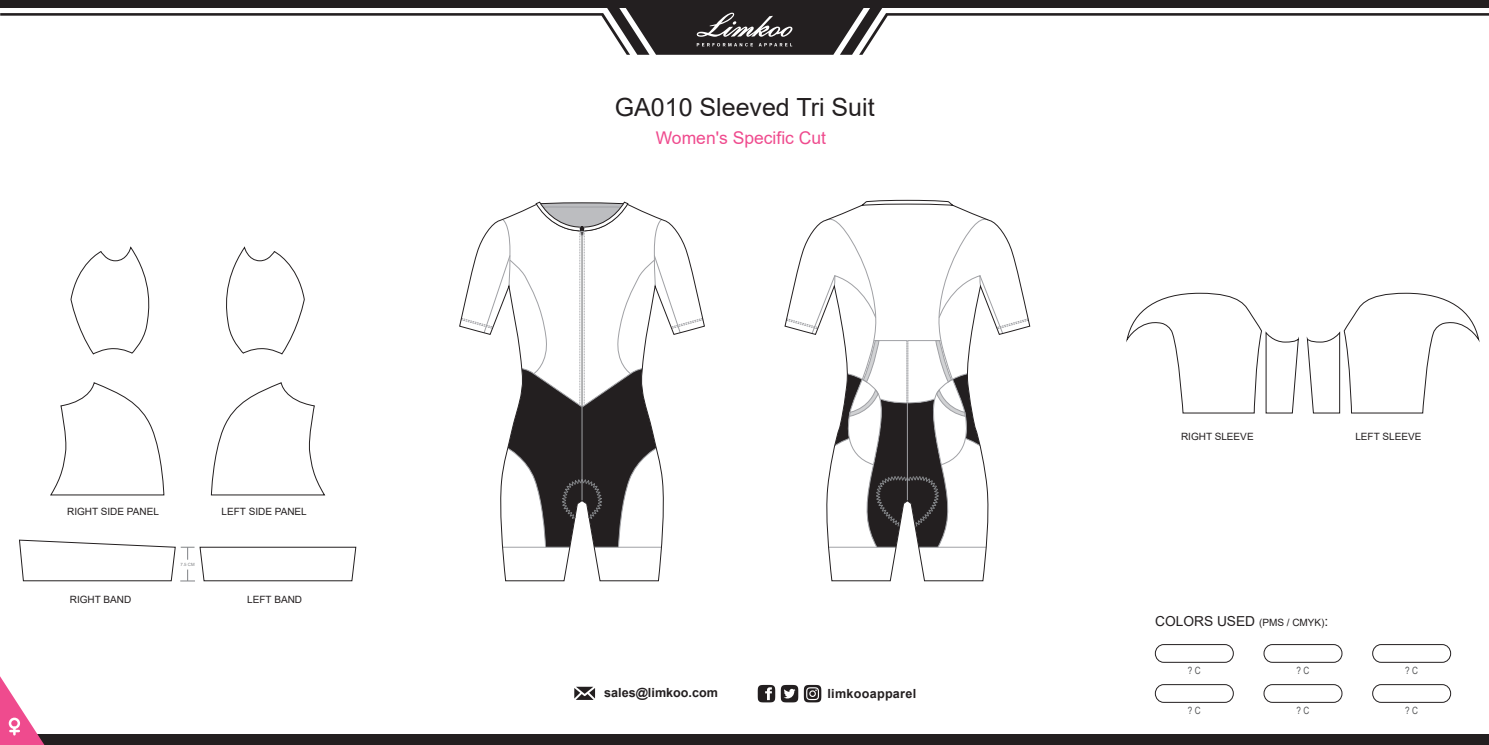
<style>
.page{position:relative;width:1489px;height:745px;background:#fff}
.page>*{position:absolute;margin:0;border:0;box-sizing:border-box;transform-origin:0 0}
.t1{font:25px "Arial";color:#231f20}
.t2{font:17.5px "Arial";color:#ef4b8e}
.t3{font:13.75px "Arial";color:#231f20}
.t4{font:700 12.62px "Arial";color:#231f20}
.t5{font:700 12.62px "Arial";letter-spacing:.02em;color:#231f20}
.t6{font:10px "Arial";color:#231f20}
.t7{font:10px "Arial Narrow";color:#545557}
.t8{font:4.38px "Arial";color:#808285}
.s1{font-size:10px}
</style>
<div class="page">
<svg style="left:19px;top:539px;width:337px;height:42px"></svg>
<svg style="left:785px;top:199px;width:244px;height:381px"></svg>
<svg style="left:459px;top:201px;width:245px;height:379px"></svg>
<svg style="left:70px;top:246px;width:80px;height:109px"></svg>
<svg style="left:50px;top:382px;width:115px;height:113px"></svg>
<svg style="left:226px;top:246px;width:79px;height:109px"></svg>
<svg style="left:211px;top:382px;width:114px;height:113px"></svg>
<svg style="left:1126px;top:292px;width:172px;height:121px"></svg>
<svg style="left:1306px;top:292px;width:173px;height:121px"></svg>
<svg style="left:0;top:7px;width:1488px;height:48px"></svg>
<div style="left:0;top:0;width:1488px;height:7px;background:#231f20"></div>
<div style="left:0;top:733px;width:1488px;height:11px;background:#231f20"></div>
<svg style="left:574px;top:686px;width:21px;height:13px"></svg>
<svg style="left:757px;top:684px;width:64px;height:18px"></svg>
<div style="left:1263px;top:643px;width:79px;height:19px;border:1px solid #231f20;border-radius:9px"></div>
<div style="left:1372px;top:643px;width:78px;height:19px;border:1px solid #231f20;border-radius:9px"></div>
<div style="left:1154px;top:643px;width:79px;height:19px;border:1px solid #231f20;border-radius:9px"></div>
<div style="left:1263px;top:683px;width:79px;height:19px;border:1px solid #231f20;border-radius:9px"></div>
<div style="left:1372px;top:683px;width:78px;height:19px;border:1px solid #231f20;border-radius:9px"></div>
<div style="left:1154px;top:683px;width:79px;height:19px;border:1px solid #231f20;border-radius:9px"></div>
<svg style="left:0;top:676px;width:44px;height:68px"></svg>
<p class="t6" style="left:67px;top:504px;width:93px">RIGHT SIDE PANEL</p>
<p class="t6" style="left:221px;top:504px;width:87px">LEFT SIDE PANEL</p>
<p class="t8" style="left:180px;top:561px;width:16px">7.5 CM</p>
<p class="t6" style="left:70px;top:592px;width:63px">RIGHT BAND</p>
<p class="t6" style="left:247px;top:592px;width:56px">LEFT BAND</p>
<h1 class="t1" style="left:614px;top:90px;width:261px">GA010 Sleeved Tri Suit</h1>
<h2 class="t2" style="left:655px;top:126px;width:172px">Women's Specific Cut</h2>
<p class="t4" style="left:604px;top:683px;width:115px">sales@limkoo.com</p>
<p class="t5" style="left:827px;top:684px;width:90px">limkooapparel</p>
<p class="t6" style="left:1180px;top:430px;width:74px">RIGHT SLEEVE</p>
<p class="t6" style="left:1355px;top:430px;width:67px">LEFT SLEEVE</p>
<h3 class="t3" style="left:1154px;top:611px;width:175px">COLORS USED <span class="s1">(PMS / CMYK)</span>:</h3>
<p class="t7" style="left:1187px;top:663px;width:14px">? C</p>
<p class="t7" style="left:1296px;top:663px;width:14px">? C</p>
<p class="t7" style="left:1405px;top:663px;width:14px">? C</p>
<p class="t7" style="left:1187px;top:703px;width:14px">? C</p>
<p class="t7" style="left:1296px;top:703px;width:14px">? C</p>
<p class="t7" style="left:1405px;top:703px;width:14px">? C</p>
</div>
